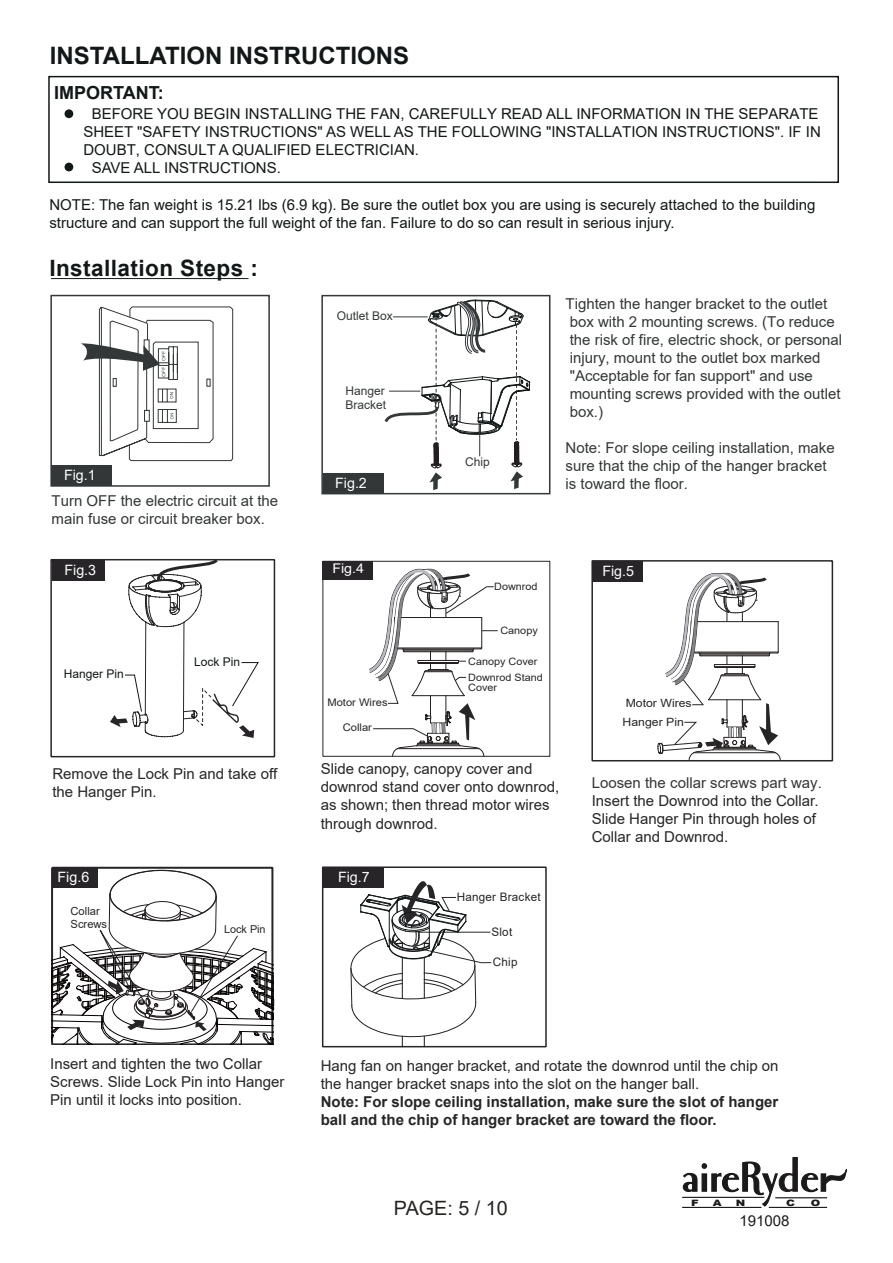
<style>
.page{position:relative;width:893px;height:1263px;background:#fff}
.page>*{position:absolute;margin:0;border:0;box-sizing:border-box;transform-origin:0 0}
.t1{font:700 24px "Arial";color:#121717}
.t2{font:700 22.5px "Arial";letter-spacing:.02em;color:#121717}
.t3{font:19.65px "Arial";color:#25221f}
.t4{font:700 18px "Arial";color:#121717}
.t5{font:15px/18px "Arial";color:#272527}
.t6{font:15px/18px "Arial";color:#121717}
.t7{font:15px/18px "Arial";color:#333737}
.t8{font:700 15px/18px "Arial";color:#272527}
.t9{font:15px "Arial";color:#363538}
.t10{font:15px "Arial";color:#1a1b1b}
.t11{font:14.25px "Arial";color:#fff}
.t12{font:13.35px "Arial";color:#fff;scale:1.07 1}
.t13{font:12px/14.4px "Arial";color:#333737}
.t14{font:12px "Arial";color:#121717}
.t15{font:11.7px "Arial";letter-spacing:.02em;color:#272527}
.t16{font:11.4px "Arial";color:#272527;scale:1.07 1}
.t17{font:11.1px/13.4px "Arial";color:#272527}
.t18{font:10.8px "Arial";color:#272527}
.t19{font:10.5px "Arial";color:#272527;scale:1.07 1}
.t20{font:10.2px/16.8px "Arial";color:#272527;scale:1.07 1}
.t21{font:900 8.85px "Arial";color:#1a1a1b;scale:1.3 1}
</style>
<div class="page">
<hr style="left:51px;top:278px;width:198px;height:1px;background:#121717">
<div style="left:48px;top:76px;width:791px;height:107px;border:2px solid #121717"></div>
<div style="left:65px;top:109px;width:8px;height:9px;background:#121717;border-radius:50%"></div>
<div style="left:65px;top:163px;width:8px;height:8px;background:#121717;border-radius:50%"></div>
<div style="left:52px;top:560px;width:53px;height:21px;background:#272527"></div>
<div style="left:50px;top:559px;width:225px;height:198px;border:2px solid #272527"></div>
<svg style="left:110px;top:559px;width:149px;height:179px"></svg>
<div style="left:323px;top:867px;width:61px;height:20px;background:#272527"></div>
<div style="left:322px;top:866px;width:225px;height:181px;border:2px solid #272527"></div>
<svg style="left:351px;top:866px;width:141px;height:181px"></svg>
<div style="left:592px;top:561px;width:51px;height:20px;background:#272527"></div>
<div style="left:591px;top:560px;width:242px;height:201px;border:2px solid #272527"></div>
<svg style="left:643px;top:572px;width:138px;height:189px"></svg>
<div style="left:50px;top:295px;width:220px;height:192px;border:2px solid #333737"></div>
<div style="left:52px;top:465px;width:60px;height:21px;background:#333737"></div>
<svg style="left:81px;top:306px;width:152px;height:155px"></svg>
<div style="left:321px;top:295px;width:229px;height:199px;border:2px solid #333737"></div>
<div style="left:323px;top:473px;width:60px;height:20px;background:#333737"></div>
<svg style="left:383px;top:299px;width:147px;height:191px"></svg>
<div style="left:323px;top:561px;width:50px;height:19px;background:#272527"></div>
<div style="left:323px;top:561px;width:227px;height:195px;border:1px solid #272527"></div>
<svg style="left:369px;top:568px;width:129px;height:189px"></svg>
<svg style="left:682px;top:1157px;width:165px;height:51px"></svg>
<svg style="left:52px;top:866px;width:222px;height:179px"></svg>
<h1 class="t1" style="left:50px;top:39px;width:361px">INSTALLATION INSTRUCTIONS</h1>
<p class="t4" style="left:54px;top:80px;width:111px">IMPORTANT:</p>
<p class="t6" style="left:92px;top:104px;width:728px">BEFORE YOU BEGIN INSTALLING THE FAN, CAREFULLY READ ALL INFORMATION IN THE SEPARATE</p>
<p class="t6" style="left:83px;top:122px;width:739px">SHEET "SAFETY INSTRUCTIONS" AS WELL AS THE FOLLOWING "INSTALLATION INSTRUCTIONS". IF IN</p>
<p class="t6" style="left:83px;top:140px;width:337px">DOUBT, CONSULT A QUALIFIED ELECTRICIAN.</p>
<p class="t6" style="left:92px;top:158px;width:191px">SAVE ALL INSTRUCTIONS.</p>
<p class="t6" style="left:49px;top:196px;width:767px">NOTE: The fan weight is 15.21 lbs (6.9 kg). Be sure the outlet box you are using is securely attached to the building structure and can support the full weight of the fan. Failure to do so can result in serious injury.</p>
<h2 class="t2" style="left:49px;top:252px;width:210px">Installation Steps :</h2>
<p class="t11" style="left:64px;top:465px;width:33px">Fig.1</p>
<p class="t7" style="left:52px;top:491px;width:228px">Turn OFF the electric circuit at the main fuse or circuit breaker box.</p>
<p class="t11" style="left:64px;top:560px;width:33px">Fig.3</p>
<p class="t14" style="left:64px;top:666px;width:62px">Hanger Pin</p>
<p class="t14" style="left:194px;top:653px;width:48px">Lock Pin</p>
<p class="t5" style="left:52px;top:765px;width:226px">Remove the Lock Pin and take off the Hanger Pin.</p>
<p class="t11" style="left:58px;top:867px;width:33px">Fig.6</p>
<p class="t17" style="left:71px;top:904px;width:38px">Collar<br>Screws</p>
<p class="t18" style="left:224px;top:922px;width:43px">Lock Pin</p>
<p class="t5" style="left:50px;top:1055px;width:236px">Insert and tighten the two Collar<br>Screws. Slide Lock Pin into Hanger<br>Pin until it locks into position.</p>
<p class="t13" style="left:337px;top:308px;width:58px">Outlet Box</p>
<p class="t13" style="left:346px;top:383px;width:42px">Hanger<br>Bracket</p>
<p class="t11" style="left:335px;top:473px;width:33px">Fig.2</p>
<p class="t12" style="left:332px;top:560px;width:31px">Fig.4</p>
<p class="t19" style="left:327px;top:695px;width:58px">Motor Wires</p>
<p class="t19" style="left:343px;top:720px;width:29px">Collar</p>
<p class="t13" style="left:465px;top:455px;width:26px">Chip</p>
<p class="t7" style="left:565px;top:295px;width:278px">Tighten the hanger bracket to the outlet box with 2 mounting screws. (To reduce the risk of fire, electric shock, or personal injury, mount to the outlet box marked "Acceptable for fan support" and use mounting screws provided with the outlet box.)</p>
<p class="t7" style="left:565px;top:439px;width:271px">Note: For slope ceiling installation, make sure that the chip of the hanger bracket is toward the floor.</p>
<p class="t20" style="left:494px;top:578px;width:42px">Downrod</p>
<p class="t20" style="left:500px;top:622px;width:36px">Canopy</p>
<p class="t20" style="left:468px;top:652px;width:71px">Canopy Cover<br>Downrod Stand</p>
<p class="t20" style="left:468px;top:679px;width:29px">Cover</p>
<p class="t11" style="left:602px;top:561px;width:33px">Fig.5</p>
<p class="t16" style="left:626px;top:695px;width:63px">Motor Wires</p>
<p class="t16" style="left:623px;top:714px;width:59px">Hanger Pin</p>
<p class="t5" style="left:321px;top:760px;width:240px">Slide canopy, canopy cover and downrod stand cover onto downrod, as shown; then thread motor wires</p>
<p class="t5" style="left:321px;top:814px;width:118px">through downrod.</p>
<p class="t11" style="left:338px;top:867px;width:33px">Fig.7</p>
<p class="t15" style="left:457px;top:889px;width:85px">Hanger Bracket</p>
<p class="t15" style="left:491px;top:924px;width:22px">Slot</p>
<p class="t15" style="left:493px;top:953px;width:26px">Chip</p>
<p class="t9" style="left:592px;top:773px;width:232px">Loosen the collar screws part way.</p>
<p class="t5" style="left:592px;top:792px;width:228px">Insert the Downrod into the Collar.<br>Slide Hanger Pin through holes of<br>Collar and Downrod.</p>
<p class="t5" style="left:321px;top:1057px;width:459px">Hang fan on hanger bracket, and rotate the downrod until the chip on the hanger bracket snaps into the slot on the hanger ball.</p>
<p class="t8" style="left:321px;top:1093px;width:459px">Note: For slope ceiling installation, make sure the slot of hanger ball and the chip of hanger bracket are toward the floor.</p>
<h3 class="t3" style="left:394px;top:1195px;width:115px">PAGE: 5 / 10</h3>
<p class="t21" style="left:691px;top:1196px;width:7px">F</p>
<p class="t21" style="left:713px;top:1196px;width:8px">A</p>
<p class="t21" style="left:736px;top:1196px;width:9px">N</p>
<p class="t21" style="left:786px;top:1196px;width:8px">C</p>
<p class="t21" style="left:811px;top:1196px;width:9px">O</p>
<p class="t10" style="left:739px;top:1210px;width:52px">191008</p>
</div>
